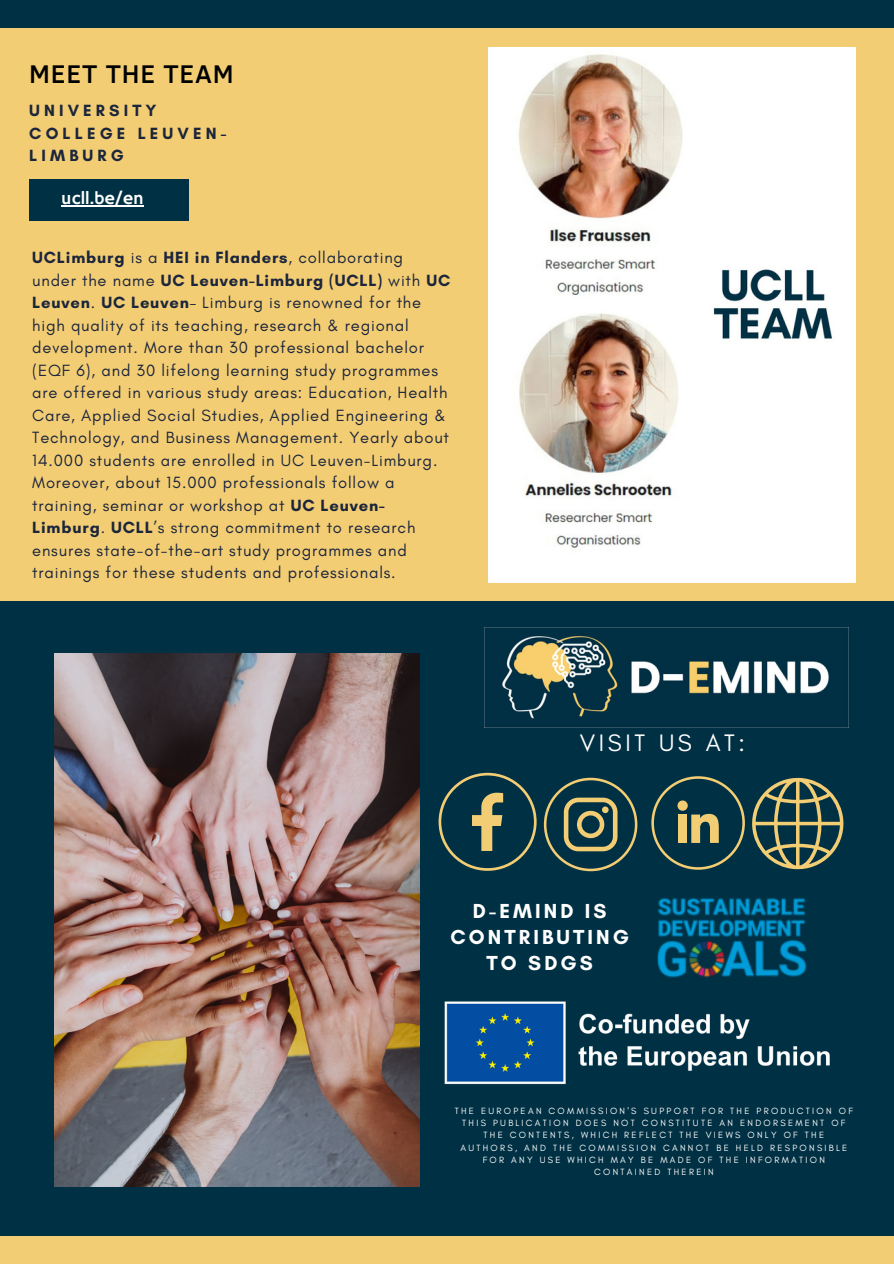
<style>
.page{position:relative;width:894px;height:1264px;background:#fff}
.page>*{position:absolute;margin:0;border:0;box-sizing:border-box;transform-origin:0 0}
.t1{font:500 26.25px "Clear Sans";letter-spacing:.03em;color:#000}
.t2{font:24.3px "Glacial Indifference";letter-spacing:.15em;color:#fff}
.t3{font:700 20.7px/26px "Glacial Indifference";letter-spacing:.15em;color:#fff;text-align:center}
.t4{font:18px "Hammersmith One";color:#fff}
.t5{font:16.5px/22.5px "Glacial Indifference";letter-spacing:.05em;color:#1b253c}
.t6{font:700 16.5px/22.5px "Glacial Indifference";letter-spacing:.25em;color:#1b253c}
.t7{font:9.15px/12.3px "Glacial Indifference";letter-spacing:.25em;color:#fff;text-align:center}
.s1{font-weight:700}
</style>
<div class="page">
<div style="left:0;top:0;width:893px;height:1263px;background:#f3cd74"></div>
<div style="left:0;top:601px;width:893px;height:635px;background:#003043"></div>
<div style="left:0;top:0;width:893px;height:27px;background:#003043"></div>
<img style="left:488px;top:47px;width:367px;height:535px">
<img style="left:54px;top:653px;width:365px;height:533px">
<svg style="left:438px;top:772px;width:98px;height:98px"></svg>
<svg style="left:651px;top:776px;width:93px;height:93px"></svg>
<svg style="left:543px;top:777px;width:94px;height:94px"></svg>
<svg style="left:752px;top:777px;width:92px;height:93px"></svg>
<img style="left:484px;top:627px;width:364px;height:100px">
<img style="left:444px;top:1001px;width:386px;height:84px">
<img style="left:657px;top:898px;width:150px;height:80px">
<div style="left:29px;top:178px;width:159px;height:42px;background:#003043"></div>
<hr style="left:61px;top:205px;width:83px;height:2px;background:#fff">
<h1 class="t1" style="left:29px;top:55px;width:206px">MEET THE TEAM</h1>
<p class="t6" style="left:29px;top:99px;width:198px">UNIVERSITY<br>COLLEGE LEUVEN-<br>LIMBURG</p>
<p class="t4" style="left:61px;top:188px;width:84px">ucll.be/en</p>
<p class="t5" style="left:32px;top:246px;width:419px"><span class="s1">UCLimburg</span> is a <span class="s1">HEI in Flanders</span>, collaborating under the name <span class="s1">UC Leuven-Limburg (UCLL)</span> with <span class="s1">UC Leuven</span>. <span class="s1">UC Leuven</span>– Limburg is renowned for the high quality of its teaching, research &amp; regional development. More than 30 professional bachelor (EQF 6), and 30 lifelong learning study programmes are offered in various study areas: Education, Health Care, Applied Social Studies, Applied Engineering &amp; Technology, and Business Management. Yearly about 14.000 students are enrolled in UC Leuven-Limburg.<br>Moreover, about 15.000 professionals follow a training, seminar or workshop at <span class="s1">UC Leuven-Limburg</span>. <span class="s1">UCLL</span>’s strong commitment to research ensures state-of-the-art study programmes and trainings for these students and professionals.</p>
<h2 class="t2" style="left:579px;top:728px;width:167px">VISIT US AT:</h2>
<p class="t3" style="left:450px;top:897px;width:180px">D-EMIND IS<br>CONTRIBUTING<br>TO SDGS</p>
<p class="t7" style="left:454px;top:1104px;width:399px">THE EUROPEAN COMMISSION'S SUPPORT FOR THE PRODUCTION OF THIS PUBLICATION DOES NOT CONSTITUTE AN ENDORSEMENT OF THE CONTENTS, WHICH REFLECT THE VIEWS ONLY OF THE AUTHORS, AND THE COMMISSION CANNOT BE HELD RESPONSIBLE FOR ANY USE WHICH MAY BE MADE OF THE INFORMATION CONTAINED THEREIN</p>
</div>
